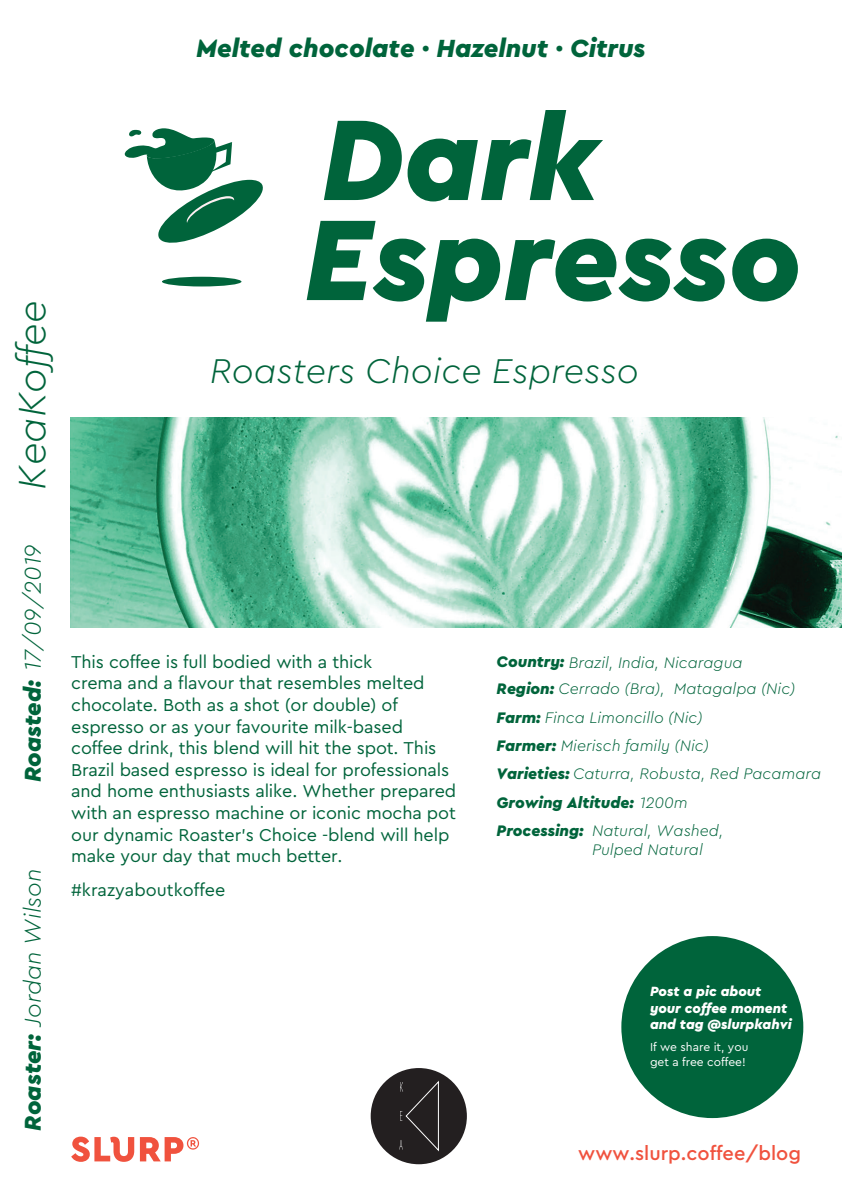
<style>
.page{position:relative;width:842px;height:1191px;background:#fff}
.page>*{position:absolute;margin:0;border:0;box-sizing:border-box;transform-origin:0 0}
.t1{font:italic 900 120px "Cera Pro";color:#00643b}
.t2{font:italic 300 40px "Cera Pro";color:#00643b}
.t3{font:italic 300 36px "Cera Pro";color:#00643b}
.t4{font:italic 900 26px "Cera Pro";color:#00643b}
.t5{font:italic 300 24px "Cera Pro";color:#00643b}
.t6{font:500 20px "Cera Pro";color:#f0523e}
.t7{font:18px/21.6px "Cera Pro";letter-spacing:-.01em;color:#00643b}
.t8{font:italic 300 16px/28px "Cera Pro";color:#00643b}
.t9{font:italic 900 14px/16.8px "Cera Pro";color:#fff}
.t10{font:12px/14.4px "Cera Pro";color:#fff}
.s1{font-weight:900}
</style>
<div class="page">
<img style="left:71px;top:417px;width:771px;height:210px">
<svg style="left:71px;top:1136px;width:128px;height:25px"></svg>
<svg style="left:124px;top:128px;width:139px;height:115px"></svg>
<svg style="left:162px;top:277px;width:79px;height:9px"></svg>
<div style="left:621px;top:936px;width:182px;height:182px;background:#00643b;border-radius:50%"></div>
<div style="left:371px;top:1068px;width:96px;height:96px;background:#231f20;border-radius:50%"></div>
<svg style="left:399px;top:1081px;width:40px;height:69px"></svg>
<h2 class="t2" style="left:5px;top:489px;width:191px;rotate:-90deg">KeaKoffee</h2>
<h3 class="t4" style="left:196px;top:31px;width:451px">Melted chocolate · Hazelnut · Citrus</h3>
<h1 class="t1" style="left:321px;top:80px;width:279px">Dark</h1>
<h1 class="t1" style="left:304px;top:180px;width:499px">Espresso</h1>
<h3 class="t3" style="left:210px;top:347px;width:431px">Roasters Choice Espresso</h3>
<h3 class="t5" style="left:17px;top:782px;width:239px;rotate:-90deg"><span class="s1">Roasted:</span> 17/09/2019</h3>
<h3 class="t5" style="left:17px;top:1130px;width:264px;rotate:-90deg"><span class="s1">Roaster:</span> Jordan Wilson</h3>
<p class="t7" style="left:71px;top:650px;width:387px">This coffee is full bodied with a thick<br>crema and a flavour that resembles melted chocolate. Both as a shot (or double) of espresso or as your favourite milk-based coffee drink, this blend will hit the spot. This Brazil based espresso is ideal for professionals and home enthusiasts alike. Whether prepared with an espresso machine or iconic mocha pot our dynamic Roaster’s Choice -blend will help make your day that much better.</p>
<p class="t7" style="left:71px;top:878px;width:156px">#krazyaboutkoffee</p>
<p class="t8" style="left:497px;top:647px;width:326px"><span class="s1">Country:</span> Brazil, India, Nicaragua<br><span class="s1">Region:</span> Cerrado (Bra), Matagalpa (Nic)<br><span class="s1">Farm:</span> Finca Limoncillo (Nic)<br><span class="s1">Farmer:</span> Mierisch family (Nic)<br><span class="s1">Varieties:</span> Caturra, Robusta, Red Pacamara <span class="s1">Growing Altitude:</span> 1200m<br><span class="s1">Processing:</span> Natural, Washed,</p>
<p class="t8" style="left:592px;top:835px;width:112px">Pulped Natural</p>
<p class="t9" style="left:650px;top:982px;width:143px">Post a pic about your coffee moment and tag @slurpkahvi</p>
<p class="t10" style="left:650px;top:1039px;width:100px">If we share it, you get a free coffee!</p>
<p class="t6" style="left:578px;top:1140px;width:224px">www.slurp.coffee/blog</p>
</div>
